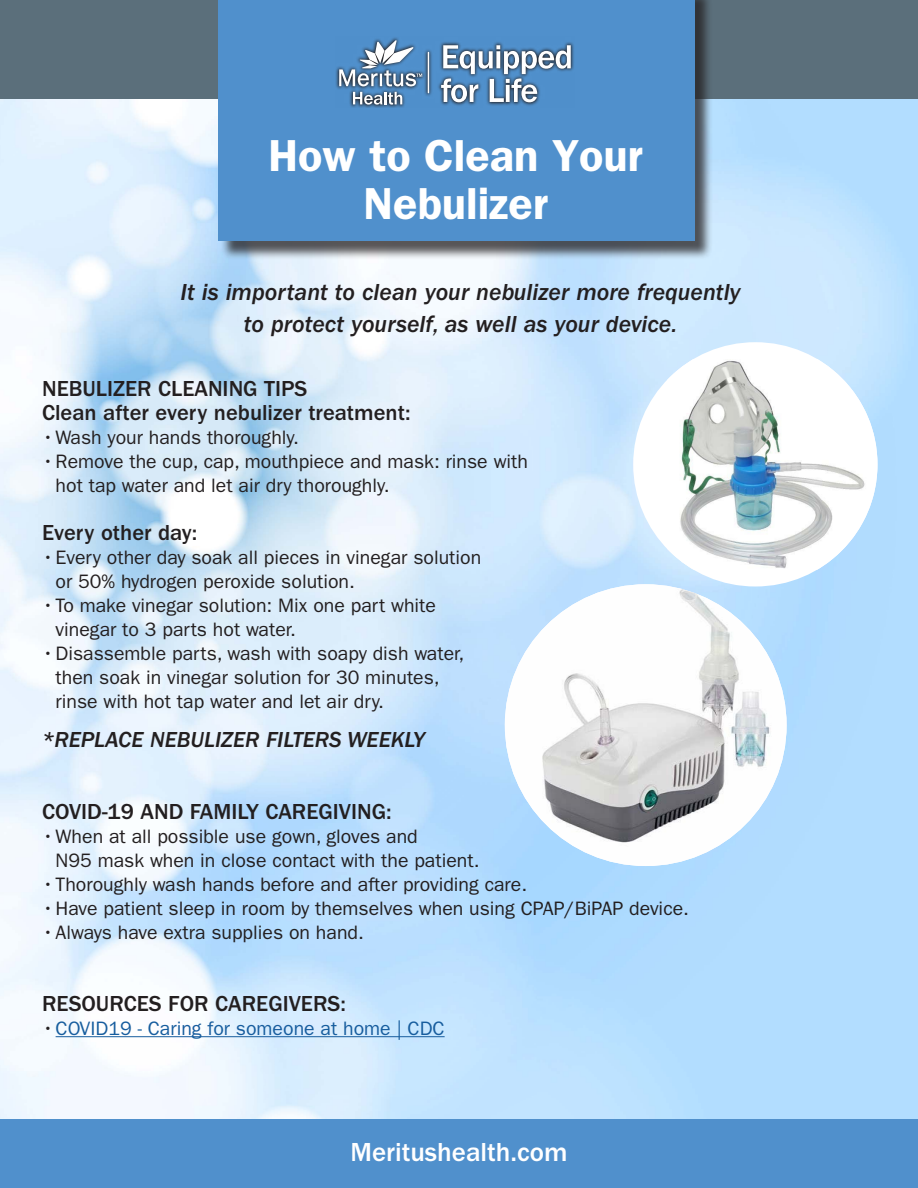
<style>
.page{position:relative;width:918px;height:1188px;background:#fff}
.page>*{position:absolute;margin:0;border:0;box-sizing:border-box;transform-origin:0 0}
.t1{font:600 45px/48px "Franklin Gothic";color:#fff;text-align:center}
.head{font:500 27px "ITC Franklin Gothic Std";color:#fff}
.head-2{font:24px/31.5px "ITC Franklin Gothic Std Med It";color:#231f20;text-align:center}
.head-3{font:500 22.5px "ITC Franklin Gothic Std";color:#231f20}
.head-4{font:22.5px "ITC Franklin Gothic Std Med It";color:#231f20}
.t2{font:19.5px/24px "ITC Franklin Gothic Std";color:#231f20}
.t3{font:19.5px "ITC Franklin Gothic Std";color:#175d9e}
.s1{color:#231f20}
</style>
<div class="page">
<img style="left:0;top:98px;width:918px;height:1022px">
<div style="left:0;top:0;width:918px;height:98px;background:#5b6f7b"></div>
<div style="left:0;top:1120px;width:918px;height:68px;background:#5090cc"></div>
<div style="left:221px;top:0;width:492px;height:260px;background:#231f20;opacity:.75"></div>
<div style="left:218px;top:0;width:476px;height:241px;background:#5090cc"></div>
<svg style="left:336px;top:37px;width:238px;height:71px"></svg>
<hr style="left:428px;top:52px;width:1px;height:41px;background:#fff">
<svg style="left:441px;top:45px;width:130px;height:57px"></svg>
<svg style="left:353px;top:92px;width:49px;height:13px"></svg>
<svg style="left:339px;top:40px;width:83px;height:46px"></svg>
<hr style="left:56px;top:1036px;width:389px;height:1px;background:#175d9e">
<img style="left:505px;top:584px;width:282px;height:282px;border-radius:141px">
<div style="left:633px;top:342px;width:244px;height:244px;background:#fff;border-radius:50%"></div>
<img style="left:667px;top:359px;width:211px;height:211px">
<p class="t1" style="left:269px;top:131px;width:376px">How to Clean Your<br>Nebulizer</p>
<p class="head-2" style="left:181px;top:277px;width:561px">It is important to clean your nebulizer more frequently to protect yourself, as well as your device.</p>
<p class="head-3" style="left:42px;top:376px;width:267px">NEBULIZER CLEANING TIPS</p>
<p class="head-3" style="left:42px;top:400px;width:370px">Clean after every nebulizer treatment:</p>
<p class="t2" style="left:42px;top:425px;width:258px">•Wash your hands thoroughly.</p>
<p class="t2" style="left:56px;top:449px;width:474px;text-indent:-14px">•Remove the cup, cap, mouthpiece and mask: rinse with hot tap water and let air dry thoroughly.</p>
<p class="head-3" style="left:42px;top:520px;width:157px">Every other day:</p>
<p class="t2" style="left:56px;top:545px;width:427px;text-indent:-14px">•Every other day soak all pieces in vinegar solution or 50% hydrogen peroxide solution.</p>
<p class="t2" style="left:56px;top:593px;width:382px;text-indent:-14px">•To make vinegar solution: Mix one part white vinegar to 3 parts hot water.</p>
<p class="t2" style="left:56px;top:641px;width:410px;text-indent:-14px">•Disassemble parts, wash with soapy dish water, then soak in vinegar solution for 30 minutes, rinse with hot tap water and let air dry.</p>
<p class="head-4" style="left:42px;top:727px;width:384px">*REPLACE NEBULIZER FILTERS WEEKLY</p>
<p class="head-3" style="left:42px;top:799px;width:351px">COVID-19 AND FAMILY CAREGIVING:</p>
<p class="t2" style="left:56px;top:824px;width:425px;text-indent:-14px">•When at all possible use gown, gloves and<br>N95 mask when in close contact with the patient.</p>
<p class="t2" style="left:42px;top:872px;width:487px">•Thoroughly wash hands before and after providing care.</p>
<p class="t2" style="left:42px;top:896px;width:648px">•Have patient sleep in room by themselves when using CPAP/BiPAP device.</p>
<p class="t2" style="left:42px;top:920px;width:323px">•Always have extra supplies on hand.</p>
<p class="head-3" style="left:42px;top:991px;width:305px">RESOURCES FOR CAREGIVERS:</p>
<p class="t3" style="left:42px;top:1017px;width:404px"><span class="s1">•</span>COVID19 - Caring for someone at home | CDC</p>
<p class="head" style="left:350px;top:1137px;width:219px">Meritushealth.com</p>
</div>
